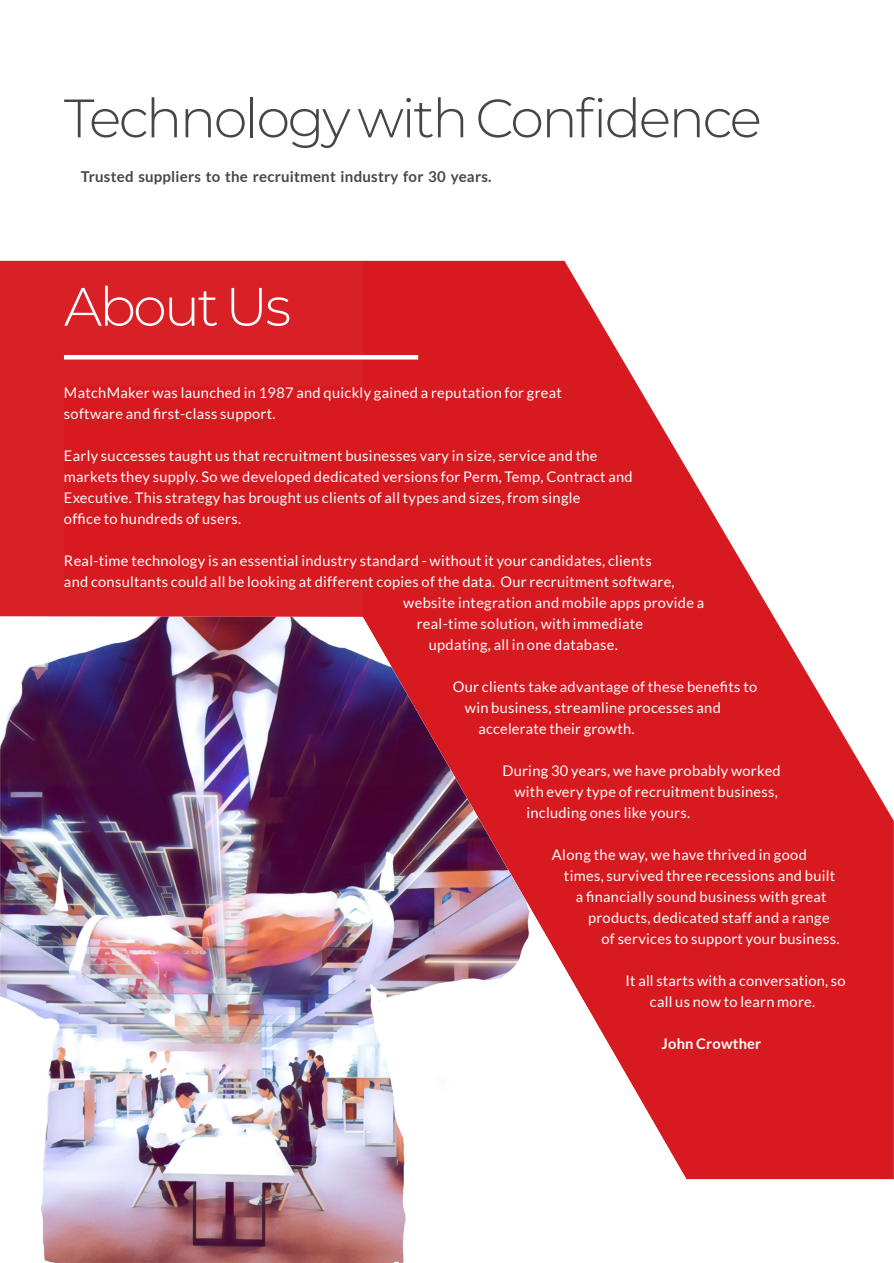
<style>
.page{position:relative;width:894px;height:1263px;background:#fff}
.page>*{position:absolute;margin:0;border:0;box-sizing:border-box;transform-origin:0 0}
.t1{font:300 54px "Montserrat";letter-spacing:-.045em;color:#464547}
.t2{font:300 54px "Montserrat";letter-spacing:-.05em;color:#fff}
.t3{font:700 15px "Lato";letter-spacing:.015em;color:#474748}
.t4{font:14.7px/21px "Lato";letter-spacing:.02em;color:#fff}
.t5{font:700 14.7px "Lato";letter-spacing:.015em;color:#fff}
</style>
<div class="page">
<svg style="left:362px;top:261px;width:276px;height:125px;background:#dc363c"></svg>
<div style="left:0;top:261px;width:362px;height:359px;background:#d92027"></div>
<svg style="left:652px;top:751px;width:241px;height:429px;background:#da2d34"></svg>
<img style="left:0;top:616px;width:406px;height:647px">
<img style="left:64px;top:386px;width:789px;height:734px">
<div style="left:64px;top:355px;width:354px;height:5px;background:#fff"></div>
<h1 class="t1" style="left:64px;top:85px;width:699px">Technology with Confidence</h1>
<p class="t3" style="left:81px;top:170px;width:412px">Trusted suppliers to the recruitment industry for 30 years.</p>
<h1 class="t2" style="left:64px;top:273px;width:228px">About Us</h1>
<p class="t4" style="left:64px;top:383px;width:499px">MatchMaker was launched in 1987 and quickly gained a reputation for great software and first-class support.</p>
<p class="t4" style="left:64px;top:446px;width:570px">Early successes taught us that recruitment businesses vary in size, service and the markets they supply. So we developed dedicated versions for Perm, Temp, Contract and Executive. This strategy has brought us clients of all types and sizes, from single<br>office to hundreds of users.</p>
<p class="t4" style="left:64px;top:551px;width:589px">Real-time technology is an essential industry standard - without it your candidates, clients</p>
<p class="t4" style="left:64px;top:572px;width:612px">and consultants could all be looking at different copies of the data. Our recruitment software,</p>
<p class="t4" style="left:403px;top:593px;width:302px">website integration and mobile apps provide a</p>
<p class="t4" style="left:416px;top:614px;width:228px">real-time solution, with immediate</p>
<p class="t4" style="left:428px;top:635px;width:190px">updating, all in one database.</p>
<p class="t4" style="left:452px;top:677px;width:306px">Our clients take advantage of these benefits to</p>
<p class="t4" style="left:464px;top:698px;width:257px">win business, streamline processes and</p>
<p class="t4" style="left:478px;top:719px;width:158px">accelerate their growth.</p>
<p class="t4" style="left:502px;top:761px;width:280px">During 30 years, we have probably worked</p>
<p class="t4" style="left:514px;top:782px;width:265px">with every type of recruitment business,</p>
<p class="t4" style="left:526px;top:803px;width:165px">including ones like yours.</p>
<p class="t4" style="left:551px;top:845px;width:256px">Along the way, we have thrived in good</p>
<p class="t4" style="left:563px;top:866px;width:273px">times, survived three recessions and built</p>
<p class="t4" style="left:575px;top:887px;width:252px">a financially sound business with great</p>
<p class="t4" style="left:587px;top:908px;width:243px">products, dedicated staff and a range</p>
<p class="t4" style="left:601px;top:929px;width:239px">of services to support your business.</p>
<p class="t4" style="left:625px;top:971px;width:221px;text-align:center">It all starts with a conversation, so call us now to learn more.</p>
<p class="t5" style="left:661px;top:1037px;width:101px">John Crowther</p>
</div>
